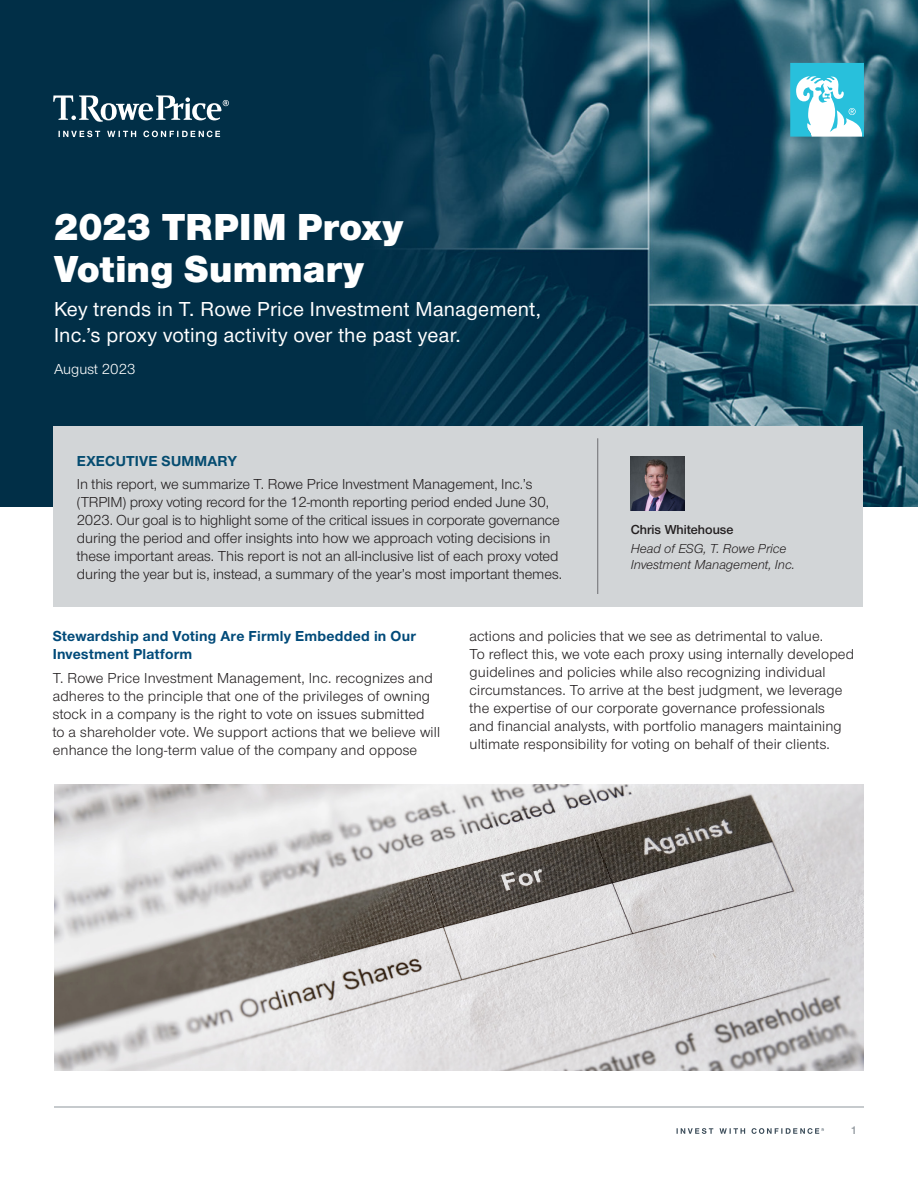
<style>
.page{position:relative;width:918px;height:1188px;background:#fff}
.page>*{position:absolute;margin:0;border:0;box-sizing:border-box;transform-origin:0 0}
.t1{font:900 39px/42px "Nimbus Sans Novus";letter-spacing:.005em;color:#fff}
.t2{font:500 21px/25.5px "Nimbus Sans Novus";letter-spacing:.01em;color:#fff}
.t3{font:15px/18px "Nimbus Sans Novus";letter-spacing:.005em;color:#231f20}
.t4{font:700 15px/18px "Nimbus Sans Novus";letter-spacing:.015em;color:#004a79}
.t5{font:700 15px "Nimbus Sans Novus";letter-spacing:.015em;color:#054c70}
.t6{font:15px "Nimbus Sans Novus";color:#fff}
.t7{font:italic 13.5px/16.5px "Nimbus Sans Novus";color:#231f20}
.t8{font:600 13.5px "Nimbus Sans Novus";color:#231f20}
.t9{font:600 11.25px "Nimbus Sans Novus";color:#8f969c}
</style>
<div class="page">
<img style="left:0;top:0;width:917px;height:507px">
<svg style="left:790px;top:63px;width:74px;height:74px"></svg>
<svg style="left:59px;top:131px;width:161px;height:6px"></svg>
<svg style="left:53px;top:95px;width:176px;height:27px"></svg>
<hr style="left:54px;top:1107px;width:810px;height:1px;background:#8f969c">
<img style="left:54px;top:785px;width:810px;height:286px">
<div style="left:53px;top:426px;width:810px;height:181px;background:#d2d5d7"></div>
<hr style="left:597px;top:438px;width:1px;height:156px;background:#6c6d70">
<img style="left:631px;top:456px;width:54px;height:54px">
<svg style="left:677px;top:1128px;width:147px;height:6px"></svg>
<h1 class="t1" style="left:54px;top:203px;width:351px">2023 TRPIM Proxy<br>Voting Summary</h1>
<h2 class="t2" style="left:54px;top:296px;width:488px">Key trends in T. Rowe Price Investment Management,<br>Inc.’s proxy voting activity over the past year.</h2>
<p class="t6" style="left:54px;top:359px;width:83px">August 2023</p>
<p class="t5" style="left:77px;top:451px;width:162px">EXECUTIVE SUMMARY</p>
<p class="t3" style="left:77px;top:474px;width:487px">In this report, we summarize T. Rowe Price Investment Management, Inc.’s (TRPIM) proxy voting record for the 12-month reporting period ended June 30, 2023. Our goal is to highlight some of the critical issues in corporate governance during the period and offer insights into how we approach voting decisions in these important areas. This report is not an all-inclusive list of each proxy voted during the year but is, instead, a summary of the year’s most important themes.</p>
<p class="t8" style="left:631px;top:521px;width:104px">Chris Whitehouse</p>
<p class="t7" style="left:631px;top:540px;width:166px">Head of ESG, T. Rowe Price<br>Investment Management, Inc.</p>
<p class="t4" style="left:53px;top:626px;width:365px">Stewardship and Voting Are Firmly Embedded in Our<br>Investment Platform</p>
<p class="t3" style="left:53px;top:668px;width:389px">T. Rowe Price Investment Management, Inc. recognizes and adheres to the principle that one of the privileges of owning stock in a company is the right to vote on issues submitted to a shareholder vote. We support actions that we believe will enhance the long‑term value of the company and oppose</p>
<p class="t3" style="left:470px;top:626px;width:386px">actions and policies that we see as detrimental to value.<br>To reflect this, we vote each proxy using internally developed guidelines and policies while also recognizing individual circumstances. To arrive at the best judgment, we leverage the expertise of our corporate governance professionals<br>and financial analysts, with portfolio managers maintaining ultimate responsibility for voting on behalf of their clients.</p>
<p class="t9" style="left:851px;top:1123px;width:7px">1</p>
</div>
